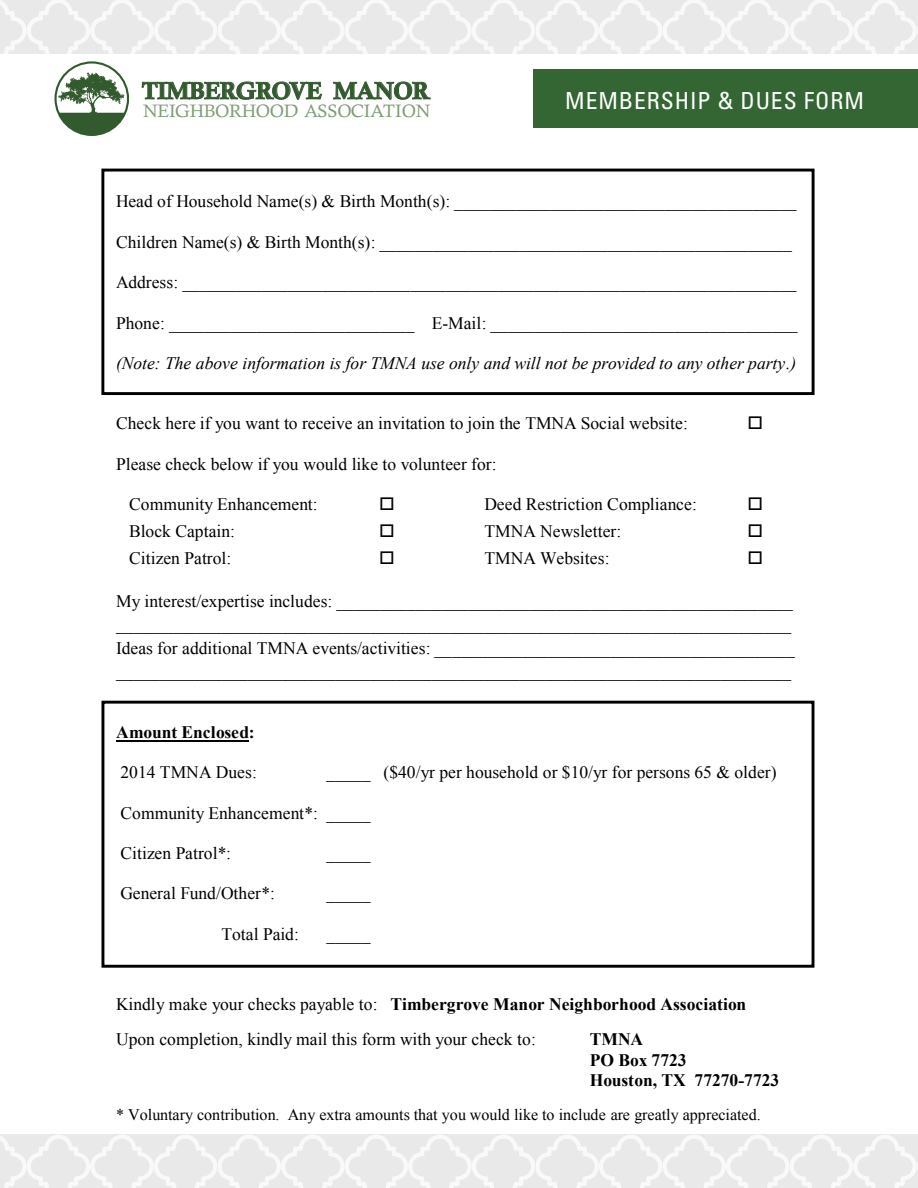
<style>
.page{position:relative;width:918px;height:1188px;background:#fff}
.page>*{position:absolute;margin:0;border:0;box-sizing:border-box;transform-origin:0 0}
.t1{font:24px "Calis MT Bol";letter-spacing:-.02em;color:#335a2f}
.t2{font:condensed 23.55px "Univers";letter-spacing:.04em;color:#fff}
.t3{font:18.15px "Calisto";letter-spacing:-.02em;color:#7e9c74}
.t4{font:17.55px/23.4px "Times New Roman";color:#000}
.t5{font:italic 17.55px "Times New Roman";color:#000}
.t6{font:700 17.55px/20.2px "Times New Roman";color:#000}
.t7{font:16.05px "Times New Roman";letter-spacing:-.005em;color:#000}
.s1{font-weight:700}
</style>
<div class="page">
<svg style="left:0;top:0;width:918px;height:54px"></svg>
<div style="left:533px;top:69px;width:385px;height:59px;background:#363"></div>
<svg style="left:0;top:1134px;width:918px;height:54px"></svg>
<svg style="left:54px;top:62px;width:75px;height:75px"></svg>
<svg style="left:142px;top:82px;width:180px;height:17px"></svg>
<svg style="left:333px;top:82px;width:97px;height:18px"></svg>
<svg style="left:58px;top:72px;width:67px;height:65px"></svg>
<div style="left:54px;top:61px;width:75px;height:75px;border:2px solid #335a2f;border-radius:50%"></div>
<div style="left:101px;top:169px;width:714px;height:226px;border:3px solid #000"></div>
<div style="left:102px;top:701px;width:712px;height:267px;border:3px solid #000"></div>
<hr style="left:116px;top:740px;width:133px;height:2px;background:#000">
<h1 class="t1" style="left:142px;top:77px;width:290px">TIMBERGROVE MANOR</h1>
<p class="t3" style="left:143px;top:101px;width:289px">NEIGHBORHOOD ASSOCIATION</p>
<h2 class="t2" style="left:565px;top:86px;width:300px">MEMBERSHIP &amp; DUES FORM</h2>
<p class="t4" style="left:116px;top:190px;width:682px">Head of Household Name(s) &amp; Birth Month(s): _______________________________________</p>
<p class="t4" style="left:116px;top:230px;width:677px">Children Name(s) &amp; Birth Month(s): _______________________________________________</p>
<p class="t4" style="left:116px;top:270px;width:682px">Address: ______________________________________________________________________</p>
<p class="t4" style="left:116px;top:311px;width:683px">Phone: ____________________________ E-Mail: ___________________________________</p>
<p class="t5" style="left:116px;top:351px;width:682px">(Note: The above information is for TMNA use only and will not be provided to any other party.)</p>
<p class="t4" style="left:116px;top:412px;width:573px">Check here if you want to receive an invitation to join the TMNA Social website:</p>
<p class="t4" style="left:116px;top:452px;width:382px">Please check below if you would like to volunteer for:</p>
<p class="t4" style="left:129px;top:492px;width:190px">Community Enhancement:</p>
<p class="t4" style="left:484px;top:492px;width:214px">Deed Restriction Compliance:</p>
<p class="t4" style="left:129px;top:519px;width:107px">Block Captain:</p>
<p class="t4" style="left:484px;top:519px;width:138px">TMNA Newsletter:</p>
<p class="t4" style="left:129px;top:546px;width:104px">Citizen Patrol:</p>
<p class="t4" style="left:484px;top:546px;width:127px">TMNA Websites:</p>
<p class="t4" style="left:116px;top:589px;width:680px">My interest/expertise includes: ____________________________________________________ _____________________________________________________________________________ Ideas for additional TMNA events/activities: _________________________________________ _____________________________________________________________________________</p>
<p class="t6" style="left:116px;top:722px;width:140px">Amount Enclosed:</p>
<p class="t4" style="left:121px;top:760px;width:138px">2014 TMNA Dues:</p>
<p class="t4" style="left:327px;top:760px;width:451px">_____ ($40/yr per household or $10/yr for persons 65 &amp; older)</p>
<p class="t4" style="left:121px;top:801px;width:251px">Community Enhancement*: _____</p>
<p class="t4" style="left:121px;top:841px;width:112px">Citizen Patrol*:</p>
<p class="t4" style="left:327px;top:841px;width:45px">_____</p>
<p class="t4" style="left:121px;top:881px;width:156px">General Fund/Other*:</p>
<p class="t4" style="left:327px;top:881px;width:45px">_____</p>
<p class="t4" style="left:221px;top:922px;width:79px">Total Paid:</p>
<p class="t4" style="left:327px;top:922px;width:45px">_____</p>
<p class="t4" style="left:116px;top:986px;width:632px;line-height:35.4px">Kindly make your checks payable to: <span class="s1">Timbergrove Manor Neighborhood Association<br></span>Upon completion, kindly mail this form with your check to:</p>
<p class="t6" style="left:590px;top:1029px;width:191px">TMNA<br>PO Box 7723<br>Houston, TX 77270-7723</p>
<p class="t7" style="left:116px;top:1104px;width:646px">* Voluntary contribution. Any extra amounts that you would like to include are greatly appreciated.</p>
</div>
